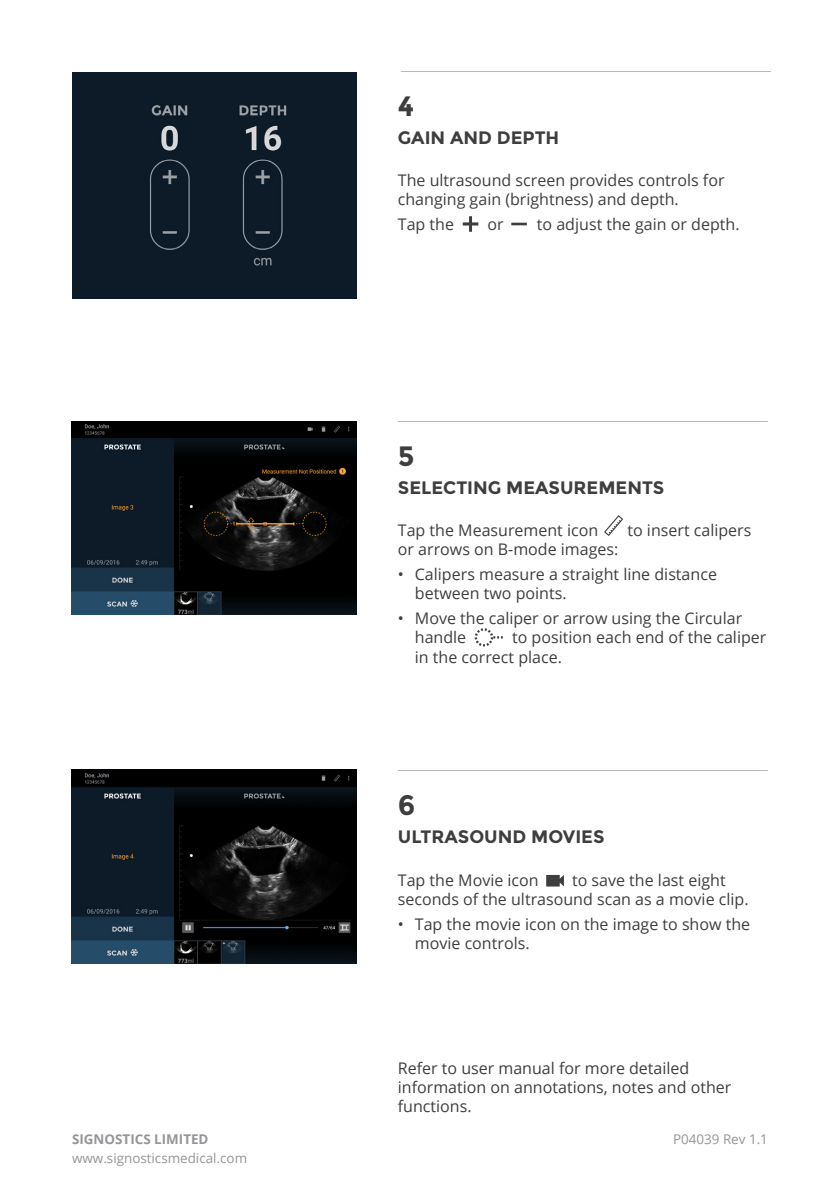
<style>
.page{position:relative;width:840px;height:1191px;background:#fff}
.page>*{position:absolute;margin:0;border:0;box-sizing:border-box;transform-origin:0 0}
.number_heading{font:700 28px "Montserrat";color:#3e3e3f}
.heading{font:700 18px "Montserrat";color:#3e3e3f}
.body_text{font:16px/19.2px "Open Sans";color:#3e3e3f}
.bullets{font:16px/19.2px "Open Sans";color:#3e3e3f}
.body_text-2{font:13.4px "Open Sans";color:#939598}
.body_text-3{font:700 13.4px "Open Sans";color:#939598}
</style>
<div class="page">
<div style="left:72px;top:72px;width:284px;height:227px;background:#0d1b28"></div>
<hr style="left:397px;top:421px;width:370px;height:1px;background:#b8b9bc">
<hr style="left:400px;top:71px;width:370px;height:1px;background:#b8b9bc">
<svg style="left:474px;top:628px;width:28px;height:18px"></svg>
<svg style="left:604px;top:515px;width:19px;height:21px"></svg>
<svg style="left:546px;top:875px;width:17px;height:11px"></svg>
<hr style="left:397px;top:770px;width:370px;height:1px;background:#b8b9bc">
<svg style="left:462px;top:216px;width:16px;height:16px"></svg>
<svg style="left:511px;top:223px;width:15px;height:2px"></svg>
<img style="left:71px;top:421px;width:285px;height:193px">
<img style="left:71px;top:770px;width:285px;height:193px">
<img style="left:150px;top:105px;width:137px;height:161px">
<p class="number_heading" style="left:397px;top:89px;width:18px">4</p>
<p class="heading" style="left:397px;top:127px;width:163px">GAIN AND DEPTH</p>
<p class="body_text" style="left:397px;top:170px;width:328px">The ultrasound screen provides controls for changing gain (brightness) and depth.</p>
<p class="body_text" style="left:397px;top:214px;width:58px">Tap the</p>
<p class="body_text" style="left:487px;top:214px;width:18px">or</p>
<p class="body_text" style="left:536px;top:214px;width:204px">to adjust the gain or depth.</p>
<p class="number_heading" style="left:397px;top:439px;width:18px">5</p>
<p class="heading" style="left:397px;top:477px;width:268px">SELECTING MEASUREMENTS</p>
<p class="body_text" style="left:397px;top:520px;width:202px">Tap the Measurement icon</p>
<p class="body_text" style="left:627px;top:520px;width:125px">to insert calipers</p>
<p class="body_text" style="left:397px;top:539px;width:222px">or arrows on B-mode images:</p>
<p class="bullets" style="left:414px;top:564px;width:303px;text-indent:-17px">• Calipers measure a straight line distance between two points.</p>
<p class="bullets" style="left:414px;top:608px;width:328px;text-indent:-17px">• Move the caliper or arrow using the Circular handle</p>
<p class="bullets" style="left:414px;top:627px;width:353px;text-indent:97px">to position each end of the caliper in the correct place.</p>
<p class="number_heading" style="left:397px;top:788px;width:19px">6</p>
<p class="heading" style="left:397px;top:826px;width:208px">ULTRASOUND MOVIES</p>
<p class="body_text" style="left:397px;top:870px;width:142px">Tap the Movie icon</p>
<p class="body_text" style="left:397px;top:870px;width:352px;text-indent:174px">to save the last eight seconds of the ultrasound scan as a movie clip.</p>
<p class="bullets" style="left:414px;top:914px;width:337px;text-indent:-17px">• Tap the movie icon on the image to show the movie controls.</p>
<p class="body_text" style="left:397px;top:1058px;width:335px">Refer to user manual for more detailed information on annotations, notes and other functions.</p>
<p class="body_text-3" style="left:72px;top:1129px;width:138px">SIGNOSTICS LIMITED</p>
<p class="body_text-2" style="left:672px;top:1130px;width:96px">P04039 Rev 1.1</p>
<p class="body_text-2" style="left:72px;top:1149px;width:176px">www.signosticsmedical.com</p>
</div>
